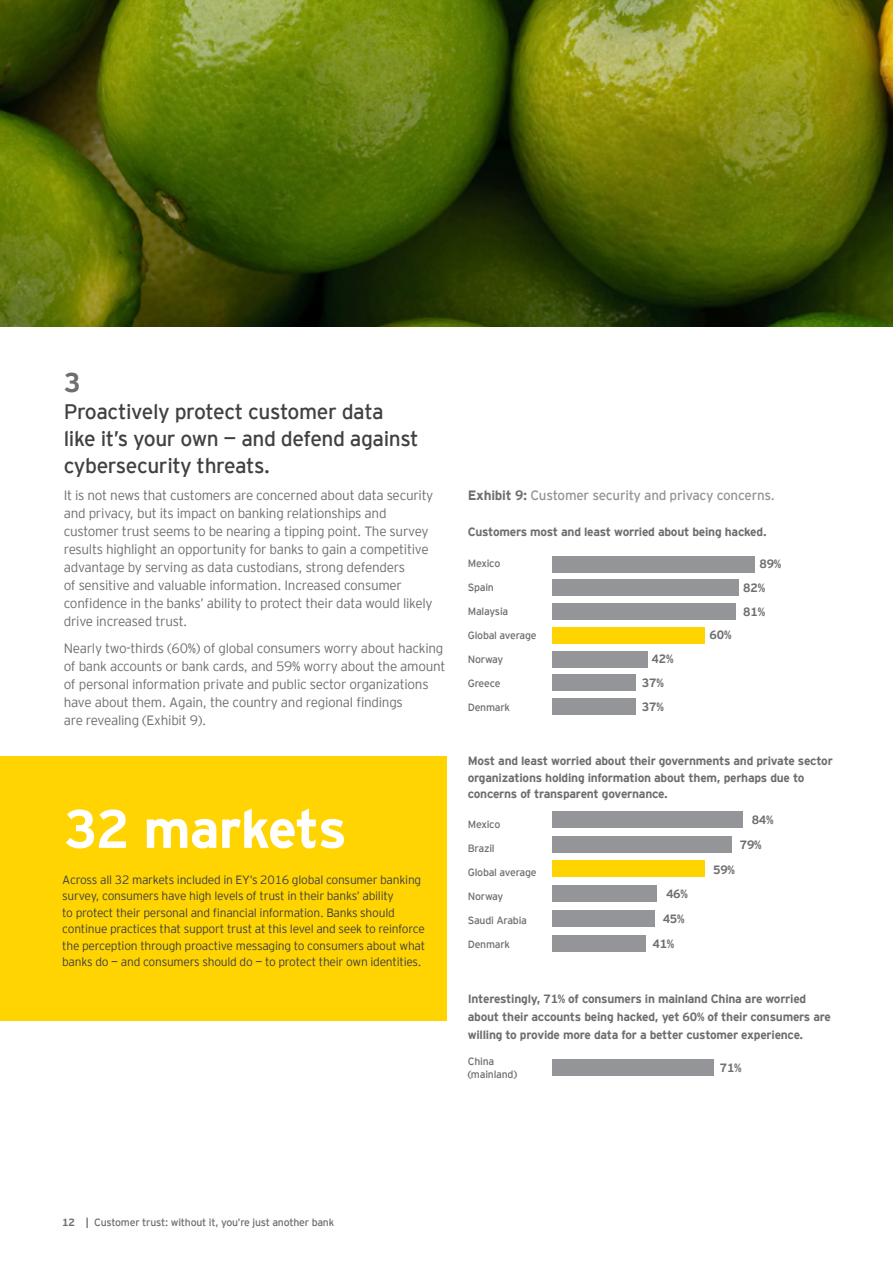
<style>
.page{position:relative;width:893px;height:1263px;background:#fff}
.page>*{position:absolute;margin:0;border:0;box-sizing:border-box;transform-origin:0 0}
.Bullet_1{font:700 54px "EY Interstate";letter-spacing:-.02em;color:#fff}
.Headline_3{font:700 27px "EY Interstate";color:#6d6e71}
.Headline_3-2{font:21px/27px "EY Interstate";letter-spacing:-.02em;color:#414042}
.Body_copy{font:300 13.5px/18px "EY Interstate";letter-spacing:-.02em;color:#6d6e71}
.table_name{font:13.5px "EY Interstate";letter-spacing:-.02em;color:#939598}
.Body_copy-2{font:700 12px/16.5px "EY Interstate";letter-spacing:-.02em;color:#6d6e71}
.Body_copy-3{font:300 12px/16.5px "EY Interstate";letter-spacing:-.02em;color:#414042}
.Body_copy-4{font:10.5px/13.5px "EY Interstate";letter-spacing:-.02em;color:#6d6e71}
.s1{font-weight:700;color:#6d6e71}
.s2{font-weight:700}
</style>
<div class="page">
<img style="left:0;top:0;width:893px;height:327px">
<div style="left:0;top:756px;width:446px;height:265px;background:#ffd400"></div>
<div style="left:552px;top:556px;width:202px;height:16px;background:#939598"></div>
<div style="left:552px;top:580px;width:186px;height:16px;background:#939598"></div>
<div style="left:552px;top:603px;width:184px;height:17px;background:#939598"></div>
<div style="left:552px;top:675px;width:84px;height:16px;background:#939598"></div>
<div style="left:552px;top:698px;width:84px;height:17px;background:#939598"></div>
<div style="left:552px;top:651px;width:95px;height:16px;background:#939598"></div>
<div style="left:552px;top:836px;width:179px;height:16px;background:#939598"></div>
<div style="left:552px;top:811px;width:191px;height:17px;background:#939598"></div>
<div style="left:552px;top:935px;width:93px;height:16px;background:#939598"></div>
<div style="left:552px;top:910px;width:102px;height:17px;background:#939598"></div>
<div style="left:552px;top:885px;width:104px;height:17px;background:#939598"></div>
<div style="left:552px;top:1059px;width:161px;height:17px;background:#939598"></div>
<div style="left:552px;top:627px;width:153px;height:17px;background:#ffd400"></div>
<div style="left:552px;top:860px;width:153px;height:17px;background:#ffd400"></div>
<p class="Headline_3" style="left:64px;top:362px;width:18px">3</p>
<p class="Headline_3-2" style="left:64px;top:396px;width:356px">Proactively protect customer data like it’s your own — and defend against cybersecurity threats.</p>
<p class="Body_copy" style="left:64px;top:485px;width:371px">It is not news that customers are concerned about data security and privacy, but its impact on banking relationships and customer trust seems to be nearing a tipping point. The survey results highlight an opportunity for banks to gain a competitive advantage by serving as data custodians, strong defenders<br>of sensitive and valuable information. Increased consumer confidence in the banks’ ability to protect their data would likely drive increased trust.</p>
<p class="Body_copy" style="left:64px;top:638px;width:383px">Nearly two-thirds (60%) of global consumers worry about hacking of bank accounts or bank cards, and 59% worry about the amount of personal information private and public sector organizations have about them. Again, the country and regional findings<br>are revealing (Exhibit 9).</p>
<p class="Bullet_1" style="left:64px;top:790px;width:285px">32 markets</p>
<p class="Body_copy-3" style="left:62px;top:870px;width:364px">Across all 32 markets included in EY’s 2016 global consumer banking survey, consumers have high levels of trust in their banks’ ability<br>to protect their personal and financial information. Banks should continue practices that support trust at this level and seek to reinforce the perception through proactive messaging to consumers about what banks do — and consumers should do — to protect their own identities.</p>
<p class="table_name" style="left:468px;top:486px;width:309px"><span class="s1">Exhibit 9:</span> Customer security and privacy concerns.</p>
<p class="Body_copy-2" style="left:468px;top:523px;width:300px">Customers most and least worried about being hacked.</p>
<p class="Body_copy-4" style="left:468px;top:556px;width:34px">Mexico</p>
<p class="Body_copy-4" style="left:468px;top:580px;width:28px">Spain</p>
<p class="Body_copy-4" style="left:468px;top:604px;width:42px">Malaysia</p>
<p class="Body_copy-4" style="left:468px;top:628px;width:70px">Global average</p>
<p class="Body_copy-4" style="left:468px;top:652px;width:37px">Norway</p>
<p class="Body_copy-4" style="left:468px;top:676px;width:34px">Greece</p>
<p class="Body_copy-4" style="left:468px;top:700px;width:44px">Denmark</p>
<p class="Body_copy-2" style="left:652px;top:650px;width:23px">42%</p>
<p class="Body_copy-2" style="left:642px;top:674px;width:23px">37%</p>
<p class="Body_copy-2" style="left:642px;top:698px;width:23px">37%</p>
<p class="Body_copy-2" style="left:710px;top:626px;width:23px">60%</p>
<p class="Body_copy-2" style="left:759px;top:555px;width:23px">89%</p>
<p class="Body_copy-2" style="left:743px;top:579px;width:23px">82%</p>
<p class="Body_copy-2" style="left:743px;top:603px;width:23px">81%</p>
<p class="Body_copy-2" style="left:468px;top:752px;width:367px">Most and least worried about their governments and private sector organizations holding information about them, perhaps due to concerns of transparent governance.</p>
<p class="Body_copy-4" style="left:468px;top:817px;width:34px">Mexico</p>
<p class="Body_copy-4" style="left:468px;top:841px;width:28px">Brazil</p>
<p class="Body_copy-4" style="left:468px;top:865px;width:70px">Global average</p>
<p class="Body_copy-4" style="left:468px;top:889px;width:37px">Norway</p>
<p class="Body_copy-4" style="left:468px;top:913px;width:61px">Saudi Arabia</p>
<p class="Body_copy-4" style="left:468px;top:937px;width:44px">Denmark</p>
<p class="Body_copy-2" style="left:666px;top:885px;width:23px">46%</p>
<p class="Body_copy-2" style="left:663px;top:910px;width:23px">45%</p>
<p class="Body_copy-2" style="left:652px;top:934px;width:23px">41%</p>
<p class="Body_copy-2" style="left:752px;top:811px;width:23px">84%</p>
<p class="Body_copy-2" style="left:740px;top:836px;width:23px">79%</p>
<p class="Body_copy-2" style="left:713px;top:860px;width:23px">59%</p>
<p class="Body_copy-2" style="left:468px;top:989px;width:365px;line-height:18px">Interestingly, 71% of consumers in mainland China are worried about their accounts being hacked, yet 60% of their consumers are willing to provide more data for a better customer experience.</p>
<p class="Body_copy-4" style="left:468px;top:1054px;width:51px">China (mainland)</p>
<p class="Body_copy-2" style="left:720px;top:1059px;width:23px">71%</p>
<p class="Body_copy-4" style="left:62px;top:1215px;width:273px"><span class="s2">12 |</span> Customer trust: without it, you’re just another bank</p>
</div>
